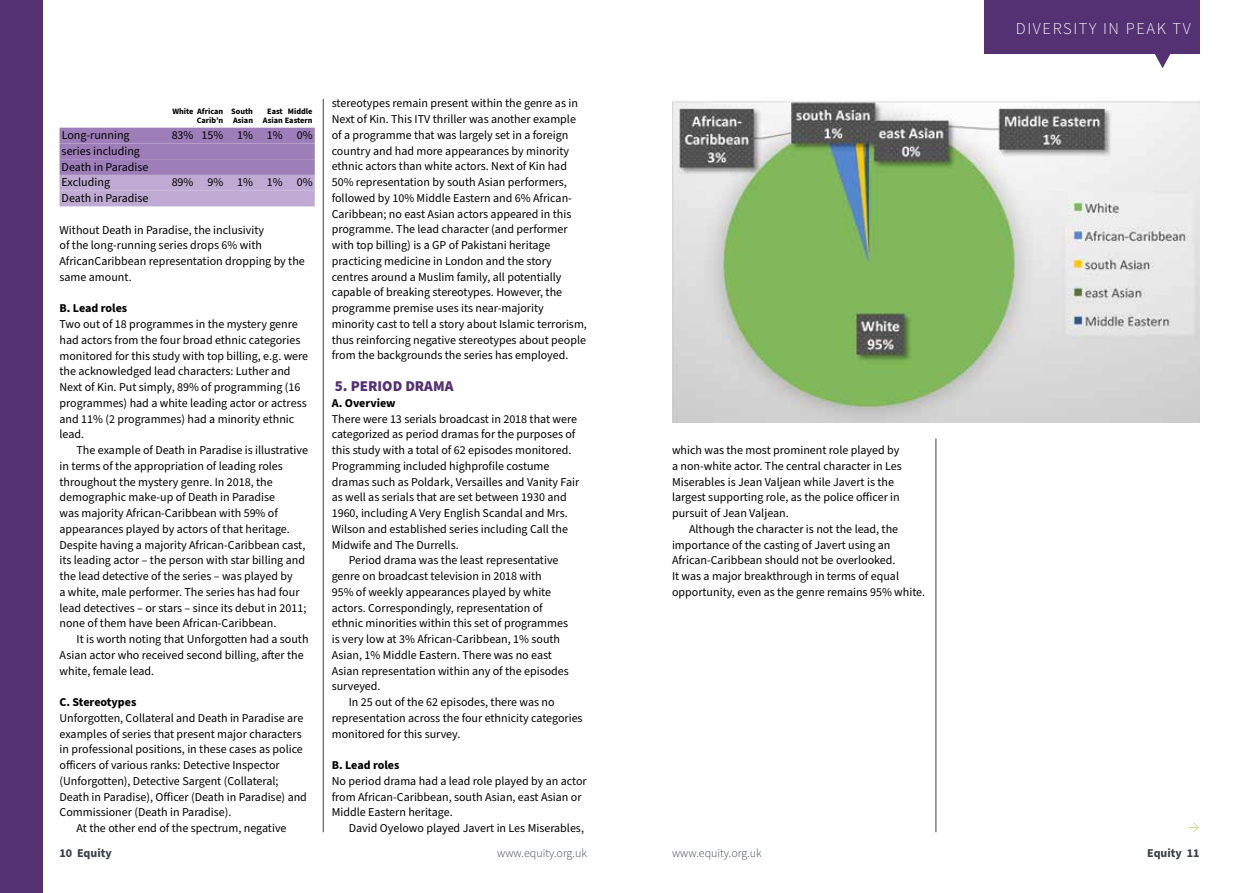
<style>
.page{position:relative;width:1259px;height:893px;background:#fff}
.page>*{position:absolute;margin:0;border:0;box-sizing:border-box;transform-origin:0 0}
.t1{font:300 18px "Source Sans Pro";color:#b7d660}
.t2{font:300 16.5px "Source Sans Pro";letter-spacing:.1em;color:#fff}
.t3{font:900 15px "Source Sans Pro";color:#543173}
.t4{font:12px/15.8px "Source Sans Pro";color:#000}
.t5{font:700 12px "Source Sans Pro";color:#000}
.t6{font:300 12px "Source Sans Pro";color:#394047}
.t7{font:700 12px "Source Sans Pro";color:#394047}
.t8{font:700 8.25px/9.8px "Source Sans Pro";color:#000;text-align:right}
</style>
<div class="page">
<div style="left:0;top:0;width:43px;height:893px;background:#543173"></div>
<div style="left:984px;top:0;width:215px;height:54px;background:#543173"></div>
<svg style="left:1155px;top:54px;width:16px;height:14px"></svg>
<hr style="left:323px;top:99px;width:1px;height:733px;background:#394047">
<hr style="left:935px;top:438px;width:1px;height:394px;background:#394047">
<div style="left:60px;top:128px;width:255px;height:15px;background:#9e7eb9"></div>
<div style="left:60px;top:143px;width:255px;height:16px;background:#9e7eb9"></div>
<div style="left:60px;top:159px;width:255px;height:16px;background:#9e7eb9"></div>
<div style="left:60px;top:175px;width:255px;height:16px;background:#beaad2"></div>
<div style="left:60px;top:191px;width:255px;height:15px;background:#beaad2"></div>
<img style="left:672px;top:100px;width:527px;height:323px">
<p class="t8" style="left:172px;top:106px;width:82px">White African South</p>
<p class="t8" style="left:197px;top:106px;width:117px">East Middle<br>Carib’n Asian Asian Eastern</p>
<p class="t4" style="left:62px;top:128px;width:69px">Long-running</p>
<p class="t4" style="left:172px;top:128px;width:142px">83% 15% 1% 1% 0%</p>
<p class="t4" style="left:62px;top:143px;width:88px">series including<br>Death in Paradise<br>Excluding</p>
<p class="t4" style="left:172px;top:175px;width:142px">89% 9% 1% 1% 0%</p>
<p class="t4" style="left:62px;top:191px;width:88px">Death in Paradise</p>
<p class="t4" style="left:60px;top:222px;width:247px">Without Death in Paradise, the inclusivity<br>of the long-running series drops 6% with AfricanCaribbean representation dropping by the same amount.</p>
<p class="t5" style="left:60px;top:300px;width:69px">B. Lead roles</p>
<p class="t4" style="left:60px;top:317px;width:250px">Two out of 18 programmes in the mystery genre had actors from the four broad ethnic categories monitored for this study with top billing, e.g. were the acknowledged lead characters: Luther and Next of Kin. Put simply, 89% of programming (16 programmes) had a white leading actor or actress and 11% (2 programmes) had a minority ethnic lead.</p>
<p class="t4" style="left:60px;top:443px;width:250px;text-indent:17px">The example of Death in Paradise is illustrative in terms of the appropriation of leading roles throughout the mystery genre. In 2018, the demographic make-up of Death in Paradise<br>was majority African-Caribbean with 59% of appearances played by actors of that heritage.<br>Despite having a majority African-Caribbean cast, its leading actor – the person with star billing and the lead detective of the series – was played by<br>a white, male performer. The series has had four lead detectives – or stars – since its debut in 2011; none of them have been African-Caribbean.</p>
<p class="t4" style="left:60px;top:632px;width:250px;text-indent:17px">It is worth noting that Unforgotten had a south<br>Asian actor who received second billing, after the white, female lead.</p>
<p class="t5" style="left:60px;top:694px;width:78px">C. Stereotypes</p>
<p class="t4" style="left:60px;top:710px;width:245px">Unforgotten, Collateral and Death in Paradise are</p>
<p class="t4" style="left:60px;top:726px;width:244px">examples of series that present major characters</p>
<p class="t4" style="left:60px;top:742px;width:245px">in professional positions, in these cases as police</p>
<p class="t4" style="left:60px;top:757px;width:222px">officers of various ranks: Detective Inspector</p>
<p class="t4" style="left:60px;top:773px;width:221px">(Unforgotten), Detective Sargent (Collateral;</p>
<p class="t4" style="left:60px;top:789px;width:249px">Death in Paradise), Officer (Death in Paradise) and</p>
<p class="t4" style="left:60px;top:805px;width:173px">Commissioner (Death in Paradise).</p>
<p class="t4" style="left:77px;top:820px;width:211px">At the other end of the spectrum, negative</p>
<p class="t4" style="left:332px;top:96px;width:257px">stereotypes remain present within the genre as in Next of Kin. This ITV thriller was another example of a programme that was largely set in a foreign country and had more appearances by minority ethnic actors than white actors. Next of Kin had 50% representation by south Asian performers, followed by 10% Middle Eastern and 6% African-Caribbean; no east Asian actors appeared in this programme. The lead character (and performer with top billing) is a GP of Pakistani heritage practicing medicine in London and the story centres around a Muslim family, all potentially capable of breaking stereotypes. However, the programme premise uses its near-majority minority cast to tell a story about Islamic terrorism, thus reinforcing negative stereotypes about people from the backgrounds the series has employed.</p>
<p class="t3" style="left:335px;top:376px;width:120px">5. PERIOD DRAMA</p>
<p class="t5" style="left:332px;top:395px;width:65px">A. Overview</p>
<p class="t4" style="left:332px;top:411px;width:247px">There were 13 serials broadcast in 2018 that were</p>
<p class="t4" style="left:332px;top:427px;width:245px">categorized as period dramas for the purposes of</p>
<p class="t4" style="left:332px;top:443px;width:241px">this study with a total of 62 episodes monitored.</p>
<p class="t4" style="left:332px;top:458px;width:219px">Programming included highprofile costume</p>
<p class="t4" style="left:332px;top:474px;width:249px">dramas such as Poldark, Versailles and Vanity Fair</p>
<p class="t4" style="left:332px;top:490px;width:236px">as well as serials that are set between 1930 and</p>
<p class="t4" style="left:332px;top:506px;width:237px">1960, including A Very English Scandal and Mrs.</p>
<p class="t4" style="left:332px;top:521px;width:238px">Wilson and established series including Call the</p>
<p class="t4" style="left:332px;top:537px;width:128px">Midwife and The Durrells.</p>
<p class="t4" style="left:349px;top:553px;width:211px">Period drama was the least representative</p>
<p class="t4" style="left:332px;top:569px;width:212px">genre on broadcast television in 2018 with</p>
<p class="t4" style="left:332px;top:584px;width:221px">95% of weekly appearances played by white</p>
<p class="t4" style="left:332px;top:600px;width:212px">actors. Correspondingly, representation of</p>
<p class="t4" style="left:332px;top:616px;width:238px">ethnic minorities within this set of programmes</p>
<p class="t4" style="left:332px;top:632px;width:230px">is very low at 3% African-Caribbean, 1% south</p>
<p class="t4" style="left:332px;top:647px;width:222px">Asian, 1% Middle Eastern. There was no east</p>
<p class="t4" style="left:332px;top:663px;width:239px">Asian representation within any of the episodes</p>
<p class="t4" style="left:332px;top:679px;width:50px">surveyed.</p>
<p class="t4" style="left:349px;top:695px;width:207px">In 25 out of the 62 episodes, there was no</p>
<p class="t4" style="left:332px;top:710px;width:252px">representation across the four ethnicity categories</p>
<p class="t4" style="left:332px;top:726px;width:130px">monitored for this survey.</p>
<p class="t5" style="left:332px;top:757px;width:69px">B. Lead roles</p>
<p class="t4" style="left:332px;top:773px;width:256px">No period drama had a lead role played by an actor from African-Caribbean, south Asian, east Asian or<br>Middle Eastern heritage.</p>
<p class="t4" style="left:349px;top:821px;width:237px">David Oyelowo played Javert in Les Miserables,</p>
<p class="t4" style="left:672px;top:443px;width:231px">which was the most prominent role played by a non-white actor. The central character in Les Miserables is Jean Valjean while Javert is the largest supporting role, as the police officer in pursuit of Jean Valjean.</p>
<p class="t4" style="left:672px;top:521px;width:255px;text-indent:17px">Although the character is not the lead, the importance of the casting of Javert using an African-Caribbean should not be overlooked.<br>It was a major breakthrough in terms of equal opportunity, even as the genre remains 95% white.</p>
<h2 class="t2" style="left:1015px;top:18px;width:177px">DIVERSITY IN PEAK TV</h2>
<h1 class="t1" style="left:1188px;top:814px;width:13px">→</h1>
<p class="t7" style="left:60px;top:845px;width:54px">10 Equity</p>
<p class="t6" style="left:497px;top:845px;width:91px">www.equity.org.uk</p>
<p class="t6" style="left:672px;top:845px;width:91px">www.equity.org.uk</p>
<p class="t7" style="left:1147px;top:845px;width:54px">Equity 11</p>
</div>
